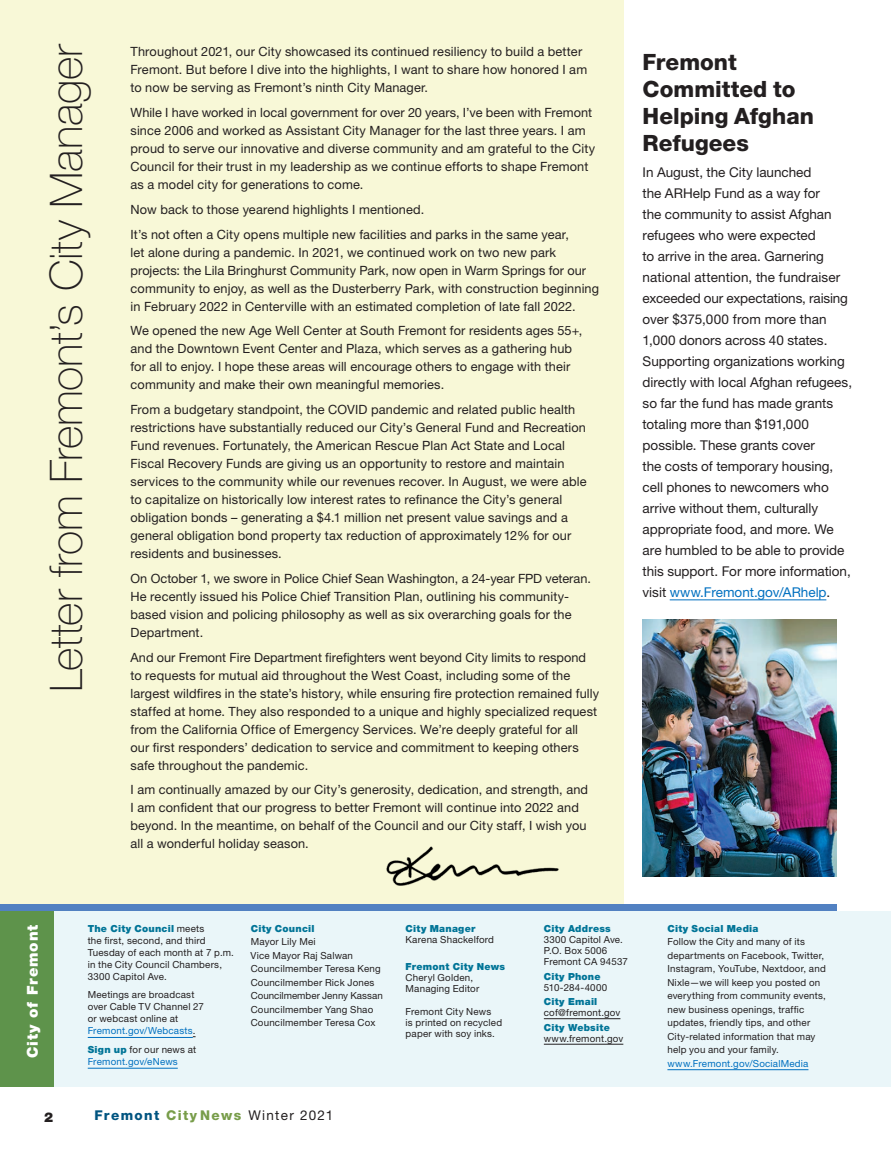
<style>
.page{position:relative;width:891px;height:1161px;background:#fff}
.page>*{position:absolute;margin:0;border:0;box-sizing:border-box;transform-origin:0 0}
._2016_lead_paragraph{font:100 45px "Helvetica Neue LT Std";letter-spacing:-.005em;color:#231f20}
._2018_-_heading_15_h{font:800 22.5px/27px "Helvetica Neue LT Std";color:#231f20}
.t1{font:900 15px "Helvetica Neue LT Std";letter-spacing:.06em;color:#fff}
._2016-paragraph{font:13.5px/21px "Helvetica Neue LT Std";color:#231f20}
._2016-paragraph-2{font:13.5px "Helvetica Neue LT Std";letter-spacing:.095em;color:#231f20}
.t2{font:900 13.5px "Helvetica Neue LT Std";color:#231f20}
._8_5_13_text{font:12.75px/18px "Helvetica Neue LT Std";letter-spacing:.01em;color:#231f20}
._2016_AtGlance-dept{font:9.75px/13.5px "Helvetica Neue LT Std";letter-spacing:.02em;color:#231f20}
._2016_AtGlance_parag{font:9.75px/12px "Helvetica Neue LT Std";letter-spacing:.02em;color:#231f20}
._2016_AtGlance_text{font:9.75px/11.2px "Helvetica Neue LT Std";letter-spacing:.02em;color:#231f20}
._2016_AtGlance-dept-2{font:900 9.75px "Helvetica Neue LT Std";letter-spacing:.025em;color:#007497}
._2016_AtGlance_parag-2{font:9.75px/12px "Helvetica Neue LT Std";letter-spacing:.02em;color:#0070c0}
.s1{color:#0070c0}
.s2{font-weight:900;color:#007497}
.s3{color:#231f20}
.s4{font-weight:800;color:#005480}
.s5{font-weight:800;color:#789d4a}
</style>
<div class="page">
<div style="left:0;top:0;width:623px;height:904px;background:#f8f8d7"></div>
<img style="left:643px;top:619px;width:194px;height:257px">
<div style="left:0;top:904px;width:837px;height:7px;background:#5281c2"></div>
<div style="left:0;top:911px;width:54px;height:176px;background:#5e934b"></div>
<div style="left:54px;top:911px;width:837px;height:176px;background:#eaf6f9"></div>
<hr style="left:88px;top:1037px;width:105px;height:1px;background:#0070c0">
<hr style="left:88px;top:1068px;width:90px;height:1px;background:#0070c0">
<hr style="left:544px;top:1018px;width:76px;height:1px;background:#231f20">
<hr style="left:544px;top:1044px;width:79px;height:1px;background:#231f20">
<hr style="left:667px;top:1069px;width:141px;height:1px;background:#0070c0">
<img style="left:386px;top:846px;width:173px;height:40px">
<hr style="left:670px;top:600px;width:156px;height:1px;background:#0070c0">
<p class="_2016_lead_paragraph" style="left:41px;top:692px;width:650px;rotate:-90deg">Letter from Fremont’s City Manager</p>
<p class="_2018_-_heading_15_h" style="left:643px;top:48px;width:173px">Fremont<br>Committed to<br>Helping Afghan<br>Refugees</p>
<p class="_8_5_13_text" style="left:130px;top:43px;width:458px">Throughout 2021, our City showcased its continued resiliency to build a better<br>Fremont. But before I dive into the highlights, I want to share how honored I am to now be serving as Fremont’s ninth City Manager.</p>
<p class="_8_5_13_text" style="left:130px;top:103px;width:466px">While I have worked in local government for over 20 years, I’ve been with Fremont since 2006 and worked as Assistant City Manager for the last three years. I am proud to serve our innovative and diverse community and am grateful to the City Council for their trust in my leadership as we continue efforts to shape Fremont as a model city for generations to come.</p>
<p class="_8_5_13_text" style="left:130px;top:200px;width:295px">Now back to those yearend highlights I mentioned.</p>
<p class="_8_5_13_text" style="left:130px;top:225px;width:470px">It’s not often a City opens multiple new facilities and parks in the same year,<br>let alone during a pandemic. In 2021, we continued work on two new park projects: the Lila Bringhurst Community Park, now open in Warm Springs for our community to enjoy, as well as the Dusterberry Park, with construction beginning in February 2022 in Centerville with an estimated completion of late fall 2022.</p>
<p class="_8_5_13_text" style="left:130px;top:322px;width:453px">We opened the new Age Well Center at South Fremont for residents ages 55+, and the Downtown Event Center and Plaza, which serves as a gathering hub for all to enjoy. I hope these areas will encourage others to engage with their community and make their own meaningful memories.</p>
<p class="_8_5_13_text" style="left:130px;top:400px;width:458px">From a budgetary standpoint, the COVID pandemic and related public health restrictions have substantially reduced our City’s General Fund and Recreation Fund revenues. Fortunately, the American Rescue Plan Act State and Local Fiscal Recovery Funds are giving us an opportunity to restore and maintain services to the community while our revenues recover. In August, we were able to capitalize on historically low interest rates to refinance the City’s general obligation bonds – generating a $4.1 million net present value savings and a general obligation bond property tax reduction of approximately 12% for our residents and businesses.</p>
<p class="_8_5_13_text" style="left:130px;top:569px;width:462px">On October 1, we swore in Police Chief Sean Washington, a 24-year FPD veteran.<br>He recently issued his Police Chief Transition Plan, outlining his community&shy;based vision and policing philosophy as well as six overarching goals for the Department.</p>
<p class="_8_5_13_text" style="left:130px;top:648px;width:470px">And our Fremont Fire Department firefighters went beyond City limits to respond to requests for mutual aid throughout the West Coast, including some of the largest wildfires in the state’s history, while ensuring fire protection remained fully staffed at home. They also responded to a unique and highly specialized request from the California Office of Emergency Services. We’re deeply grateful for all our first responders’ dedication to service and commitment to keeping others safe throughout the pandemic.</p>
<p class="_8_5_13_text" style="left:130px;top:781px;width:459px">I am continually amazed by our City’s generosity, dedication, and strength, and I am confident that our progress to better Fremont will continue into 2022 and beyond. In the meantime, on behalf of the Council and our City staff, I wish you all a wonderful holiday season.</p>
<p class="_2016-paragraph" style="left:643px;top:161px;width:211px">In August, the City launched<br>the ARHelp Fund as a way for<br>the community to assist Afghan refugees who were expected<br>to arrive in the area. Garnering national attention, the fundraiser exceeded our expectations, raising over $375,000 from more than<br>1,000 donors across 40 states.<br>Supporting organizations working directly with local Afghan refugees, so far the fund has made grants totaling more than $191,000 possible. These grants cover<br>the costs of temporary housing, cell phones to newcomers who arrive without them, culturally appropriate food, and more. We are humbled to be able to provide this support. For more information, visit <span class="s1">www.Fremont.gov/ARhelp</span>.</p>
<p class="t1" style="left:23px;top:1058px;width:135px;rotate:-90deg">City of Fremont</p>
<p class="_2016_AtGlance_parag" style="left:88px;top:922px;width:148px"><span class="s2">The City Council</span> meets<br>the first, second, and third<br>Tuesday of each month at 7 p.m. in the City Council Chambers,<br>3300 Capitol Ave.</p>
<p class="_2016_AtGlance_parag" style="left:88px;top:989px;width:118px">Meetings are broadcast over Cable TV Channel 27 or webcast online at<br><span class="s1">Fremont.gov/Webcasts</span>.</p>
<p class="_2016_AtGlance_parag-2" style="left:88px;top:1044px;width:110px"><span class="s2">Sign up</span> <span class="s3">for our news at<br></span>Fremont.gov/eNews</p>
<p class="_2016_AtGlance-dept" style="left:251px;top:921px;width:134px"><span class="s2">City Council<br></span>Mayor Lily Mei<br>Vice Mayor Raj Salwan<br>Councilmember Teresa Keng<br>Councilmember Rick Jones<br>Councilmember Jenny Kassan<br>Councilmember Yang Shao<br>Councilmember Teresa Cox</p>
<p class="_2016_AtGlance-dept" style="left:667px;top:921px;width:160px"><span class="s2">City Social Media<br></span>Follow the City and many of its departments on Facebook, Twitter,<br>Instagram, YouTube, Nextdoor, and<br>Nixle—we will keep you posted on everything from community events, new business openings, traffic updates, friendly tips, and other<br>City-related information that may help you and your family.</p>
<p class="_2016_AtGlance_parag-2" style="left:667px;top:1057px;width:143px">www.Fremont.gov/SocialMedia</p>
<p class="_2016_AtGlance-dept-2" style="left:406px;top:922px;width:71px">City Manager</p>
<p class="_2016_AtGlance_text" style="left:406px;top:934px;width:90px">Karena Shackelford</p>
<p class="_2016_AtGlance-dept-2" style="left:406px;top:961px;width:101px">Fremont City News</p>
<p class="_2016_AtGlance_text" style="left:406px;top:972px;width:75px">Cheryl Golden,<br>Managing Editor</p>
<p class="_2016_AtGlance_text" style="left:406px;top:1006px;width:98px">Fremont City News<br>is printed on recycled paper with soy inks.</p>
<p class="_2016_AtGlance-dept-2" style="left:544px;top:922px;width:68px">City Address</p>
<p class="_2016_AtGlance_text" style="left:544px;top:934px;width:85px">3300 Capitol Ave.<br>P.O. Box 5006<br>Fremont CA 94537</p>
<p class="_2016_AtGlance-dept-2" style="left:544px;top:970px;width:58px">City Phone</p>
<p class="_2016_AtGlance_text" style="left:544px;top:982px;width:65px">510-284-4000</p>
<p class="_2016_AtGlance-dept-2" style="left:544px;top:996px;width:55px">City Email</p>
<p class="_2016_AtGlance_text" style="left:544px;top:1007px;width:78px">cof@fremont.gov</p>
<p class="_2016_AtGlance-dept-2" style="left:544px;top:1021px;width:67px">City Website</p>
<p class="_2016_AtGlance_text" style="left:544px;top:1033px;width:81px">www.fremont.gov</p>
<p class="t2" style="left:44px;top:1109px;width:11px">2</p>
<p class="_2016-paragraph-2" style="left:94px;top:1107px;width:240px"><span class="s4">Fremont</span> <span class="s5">City News</span> Winter 2021</p>
</div>
